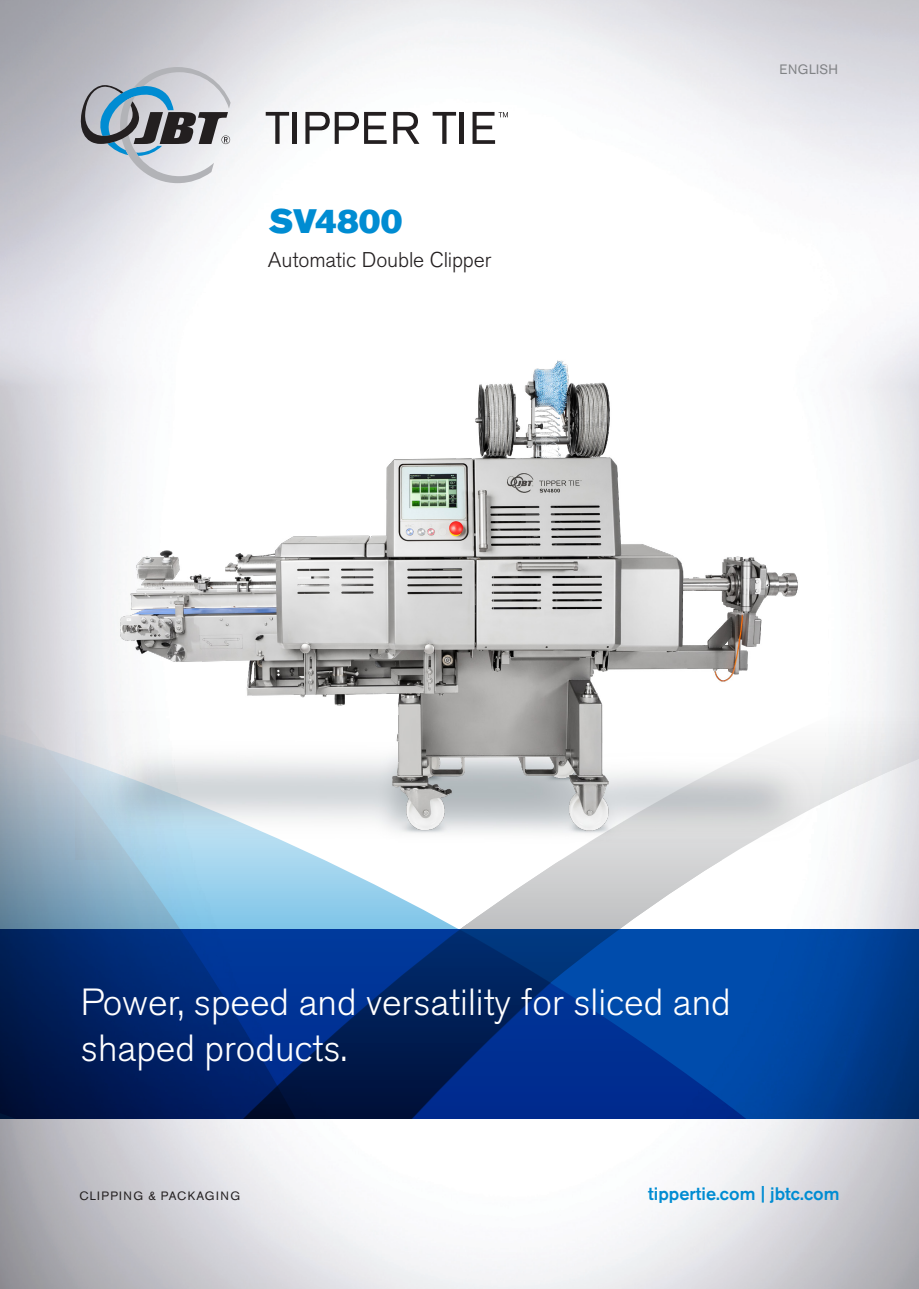
<style>
.page{position:relative;width:919px;height:1289px;background:#fff}
.page>*{position:absolute;margin:0;border:0;box-sizing:border-box;transform-origin:0 0}
.Cover_Headline_copy{font:300 37.5px/46.5px "Akzidenz Grotesk Pro";color:#fff}
.Product_Name{font:33.6px "Akzidenz Grotesk Pro Super";letter-spacing:.005em;color:#008cd2}
.Eveything_else{font:300 21.15px "Akzidenz Grotesk Pro";letter-spacing:-.005em;color:#231f20}
.t1{font:500 18px "Akzidenz Grotesk Pro";color:#008cd2}
.t2{font:13.5px "Akzidenz Grotesk Pro";letter-spacing:.03em;color:#808285}
.t3{font:12px "Akzidenz Grotesk Pro";letter-spacing:.11em;color:#231f20}
</style>
<div class="page">
<img style="left:0;top:0;width:918px;height:1288px">
<svg style="left:0;top:653px;width:918px;height:276px"></svg>
<svg style="left:0;top:929px;width:918px;height:189px;background:#00307f"></svg>
<svg style="left:81px;top:67px;width:149px;height:116px;background:#abb2bb"></svg>
<svg style="left:266px;top:112px;width:23px;height:32px"></svg>
<hr style="left:293px;top:112px;width:4px;height:32px;background:#231f20">
<svg style="left:305px;top:112px;width:81px;height:32px"></svg>
<svg style="left:393px;top:112px;width:26px;height:32px"></svg>
<svg style="left:432px;top:112px;width:24px;height:32px"></svg>
<div style="left:459px;top:112px;width:5px;height:32px;background:#231f20"></div>
<svg style="left:472px;top:112px;width:36px;height:32px"></svg>
<img style="left:76px;top:332px;width:751px;height:528px">
<p class="Product_Name" style="left:269px;top:199px;width:135px">SV4800</p>
<p class="Eveything_else" style="left:268px;top:246px;width:225px">Automatic Double Clipper</p>
<p class="t2" style="left:779px;top:60px;width:60px">ENGLISH</p>
<p class="Cover_Headline_copy" style="left:81px;top:978px;width:651px">Power, speed and versatility for sliced and shaped products.</p>
<p class="t3" style="left:79px;top:1187px;width:162px">CLIPPING &amp; PACKAGING</p>
<p class="t1" style="left:648px;top:1181px;width:193px">tippertie.com | jbtc.com</p>
</div>
